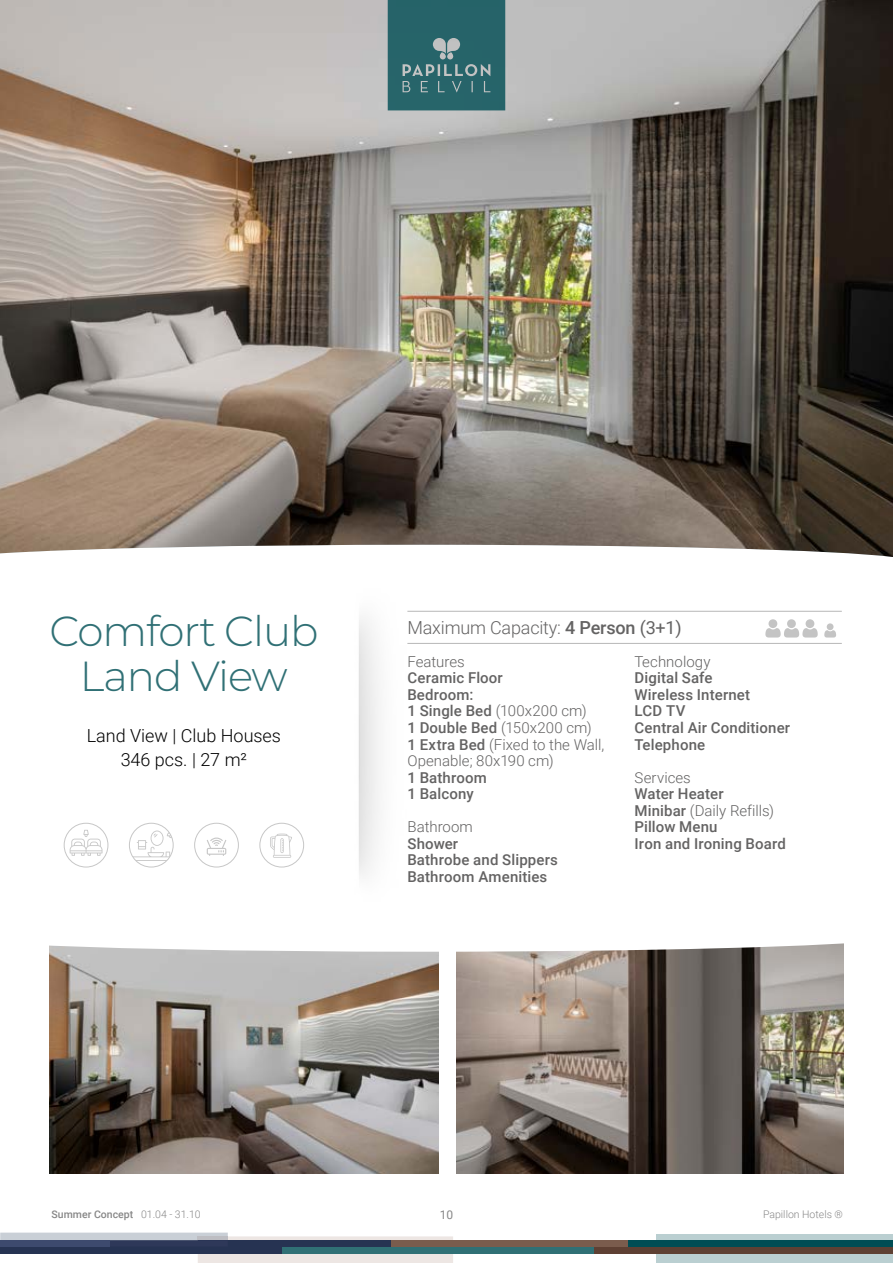
<style>
.page{position:relative;width:893px;height:1263px;background:#fff}
.page>*{position:absolute;margin:0;border:0;box-sizing:border-box;transform-origin:0 0}
.t1{font:300 42px/45px "Montserrat";letter-spacing:-.025em;color:#307075;text-align:center}
.t2{font:300 18px/24px "Roboto";color:#000;text-align:center}
.t3{font:300 18px "Roboto";letter-spacing:-.01em;color:#646363}
.t4{font:500 15px/16.5px "Roboto";letter-spacing:.01em;color:#646363}
.t5{font:300 15px/16.5px "Roboto";color:#646363}
.t6{font:12px "Roboto";color:#878787}
.t7{font:500 10.5px "Roboto";color:#878787}
.t8{font:300 10.5px "Roboto";color:#878787}
.s1{font-weight:500}
.s2{font-weight:400}
.s3{font-weight:300}
</style>
<div class="page">
<div style="left:656px;top:1234px;width:237px;height:29px;background:#bacfd1"></div>
<div style="left:582px;top:1247px;width:311px;height:7px;background:#5e4033"></div>
<div style="left:391px;top:1240px;width:245px;height:7px;background:#7a5c4d"></div>
<div style="left:628px;top:1240px;width:265px;height:7px;background:#004d54"></div>
<svg style="left:0;top:1232px;width:453px;height:31px"></svg>
<div style="left:0;top:1240px;width:109px;height:6px;background:#3d4a6e"></div>
<div style="left:282px;top:1247px;width:311px;height:7px;background:#307075"></div>
<img style="left:0;top:0;width:893px;height:557px">
<img style="left:456px;top:952px;width:388px;height:221px">
<img style="left:49px;top:952px;width:389px;height:221px">
<div style="left:64px;top:823px;width:44px;height:44px;border:1px solid #c7c7c7;border-radius:50%"></div>
<svg style="left:70px;top:830px;width:32px;height:26px"></svg>
<div style="left:129px;top:823px;width:45px;height:44px;border:1px solid #c7c7c7;border-radius:50%"></div>
<svg style="left:132px;top:823px;width:41px;height:38px"></svg>
<div style="left:194px;top:823px;width:45px;height:44px;border:1px solid #c7c7c7;border-radius:50%"></div>
<svg style="left:207px;top:837px;width:19px;height:19px"></svg>
<div style="left:259px;top:823px;width:45px;height:44px;border:1px solid #c7c7c7;border-radius:50%"></div>
<svg style="left:270px;top:834px;width:22px;height:24px"></svg>
<hr style="left:407px;top:643px;width:435px;height:1px;background:#b7b7b7">
<hr style="left:407px;top:611px;width:435px;height:1px;background:#b7b7b7">
<svg style="left:824px;top:623px;width:12px;height:14px"></svg>
<svg style="left:765px;top:619px;width:53px;height:18px"></svg>
<svg style="left:49px;top:943px;width:795px;height:9px"></svg>
<svg style="left:388px;top:0;width:117px;height:110px;background:#326b70"></svg>
<h1 class="t1" style="left:49px;top:607px;width:271px">Comfort Club<br>Land View</h1>
<p class="t2" style="left:87px;top:723px;width:196px">Land View | Club Houses<br>346 pcs. | 27 m²</p>
<p class="t3" style="left:407px;top:614px;width:276px">Maximum Capacity: <span class="s1">4 Person</span> <span class="s2">(3+1)</span></p>
<p class="t5" style="left:407px;top:653px;width:59px">Features</p>
<p class="t5" style="left:407px;top:669px;width:199px"><span class="s1">Ceramic Floor<br>Bedroom:<br>1 Single Bed</span> (100x200 cm)<br><span class="s1">1 Double Bed</span> (150x200 cm)<br><span class="s1">1 Extra Bed</span> (Fixed to the Wall,<br>Openable; 80x190 cm)</p>
<p class="t4" style="left:407px;top:768px;width:81px">1 Bathroom<br>1 Balcony</p>
<p class="t5" style="left:407px;top:818px;width:67px">Bathroom</p>
<p class="t4" style="left:407px;top:834px;width:152px">Shower<br>Bathrobe and Slippers<br>Bathroom Amenities</p>
<p class="t5" style="left:635px;top:653px;width:77px">Technology</p>
<p class="t4" style="left:635px;top:669px;width:157px">Digital Safe<br>Wireless Internet<br>LCD TV<br>Central Air Conditioner<br>Telephone</p>
<p class="t5" style="left:635px;top:768px;width:58px">Services</p>
<p class="t4" style="left:635px;top:785px;width:153px">Water Heater<br>Minibar <span class="s3">(Daily Refills)<br></span>Pillow Menu<br>Iron and Ironing Board</p>
<p class="t7" style="left:52px;top:1207px;width:151px">Summer Concept <span class="s3">01.04 - 31.10</span></p>
<p class="t6" style="left:440px;top:1206px;width:15px">10</p>
<p class="t8" style="left:763px;top:1207px;width:81px">Papillon Hotels ®</p>
</div>
